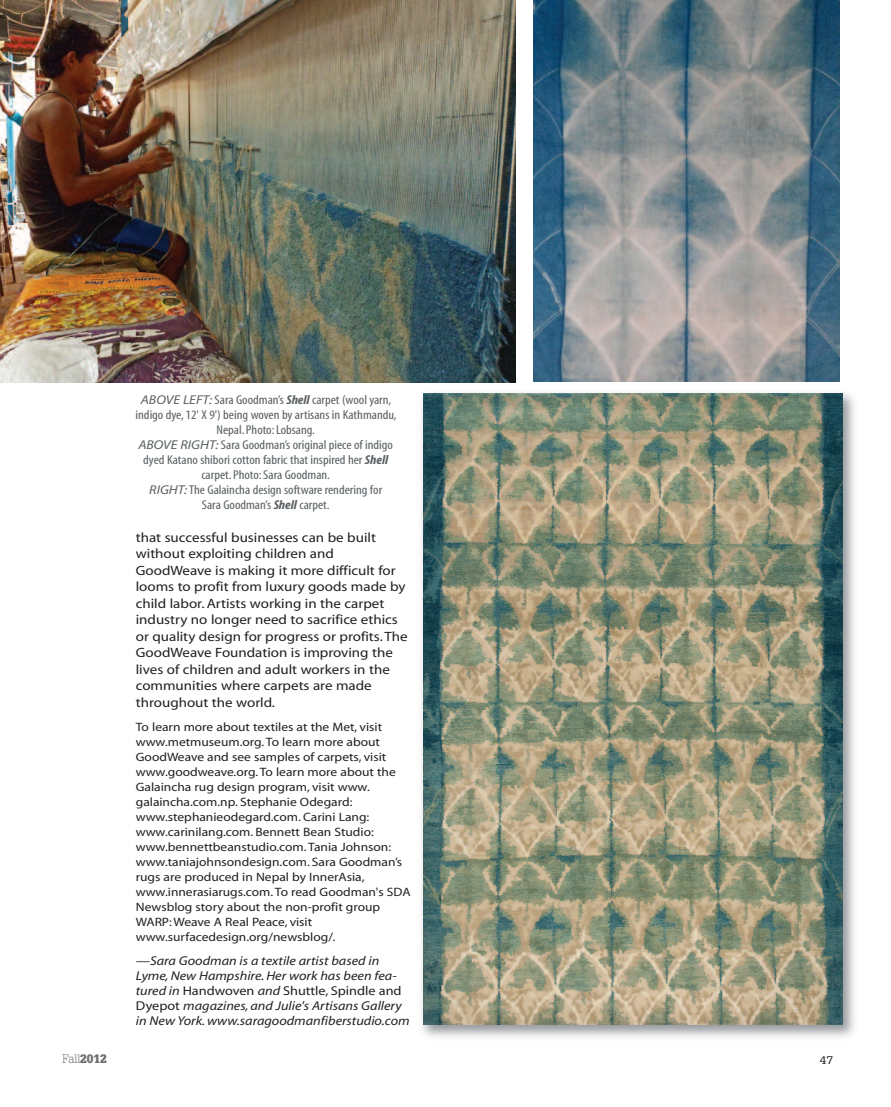
<style>
.page{position:relative;width:891px;height:1107px;background:#fff}
.page>*{position:absolute;margin:0;border:0;box-sizing:border-box;transform-origin:0 0}
.t1{font:13.5px/16.5px "Myriad";color:#231f20;scale:1.11 1}
.t2{font:condensed 12.9px/15px "Myriad";color:#5a6063;text-align:center;scale:1.11 1}
.t3{font:italic 12.9px/15px "Myriad";color:#231f20;scale:1.11 1}
.t4{font:12.15px/15px "Myriad";color:#231f20;scale:1.11 1}
.t5{font:300 12px "Glypha";color:#6c6d70}
.t6{font:10.8px "Glypha";color:#231f20;scale:1.11 1}
.s1{font-style:italic;font-stretch:normal}
.s2{font-weight:700;font-style:italic}
.s3{font-style:normal}
.s4{font-weight:900}
</style>
<div class="page">
<img style="left:422px;top:393px;width:433px;height:644px">
<img style="left:424px;top:394px;width:418px;height:631px">
<img style="left:0;top:0;width:515px;height:383px">
<img style="left:533px;top:0;width:307px;height:382px">
<p class="t2" style="left:136px;top:393px;width:237px"><span class="s1">ABOVE LEFT:</span> Sara Goodman’s <span class="s2">Shell</span> carpet (wool yarn, indigo dye, 12' X 9') being woven by artisans in Kathmandu, Nepal. Photo: Lobsang.<br><span class="s1">ABOVE RIGHT:</span> Sara Goodman’s original piece of indigo dyed Katano shibori cotton fabric that inspired her <span class="s2">Shell </span>carpet. Photo: Sara Goodman.<br><span class="s1">RIGHT:</span>The Galaincha design software rendering for<br>Sara Goodman’s <span class="s2">Shell</span> carpet.</p>
<p class="t1" style="left:136px;top:530px;width:246px">that successful businesses can be built without exploiting children and GoodWeave is making it more difficult for looms to profit from luxury goods made by child labor. Artists working in the carpet industry no longer need to sacrifice ethics or quality design for progress or profits. The GoodWeave Foundation is improving the lives of children and adult workers in the communities where carpets are made throughout the world.</p>
<p class="t4" style="left:136px;top:720px;width:249px">To learn more about textiles at the Met, visit www.metmuseum.org. To learn more about GoodWeave and see samples of carpets, visit www.goodweave.org. To learn more about the Galaincha rug design program, visit www. galaincha.com.np. Stephanie Odegard: www.stephanieodegard.com. Carini Lang: www.carinilang.com. Bennett Bean Studio: www.bennettbeanstudio.com. Tania Johnson: www.taniajohnsondesign.com. Sara Goodman’s rugs are produced in Nepal by InnerAsia, www.innerasiarugs.com. To read Goodman's SDA Newsblog story about the non-profit group WARP: Weave A Real Peace, visit www.surfacedesign.org/newsblog/.</p>
<p class="t3" style="left:136px;top:954px;width:248px">—Sara Goodman is a textile artist based in Lyme, New Hampshire. Her work has been fea&shy;tured in <span class="s3">Handwoven</span> and <span class="s3">Shuttle, Spindle and Dyepot</span> magazines, and Julie's Artisans Gallery in New York. www.saragoodmanfiberstudio.com</p>
<p class="t5" style="left:62px;top:1055px;width:46px">Fall<span class="s4">2012</span></p>
<p class="t6" style="left:820px;top:1054px;width:14px">47</p>
</div>
